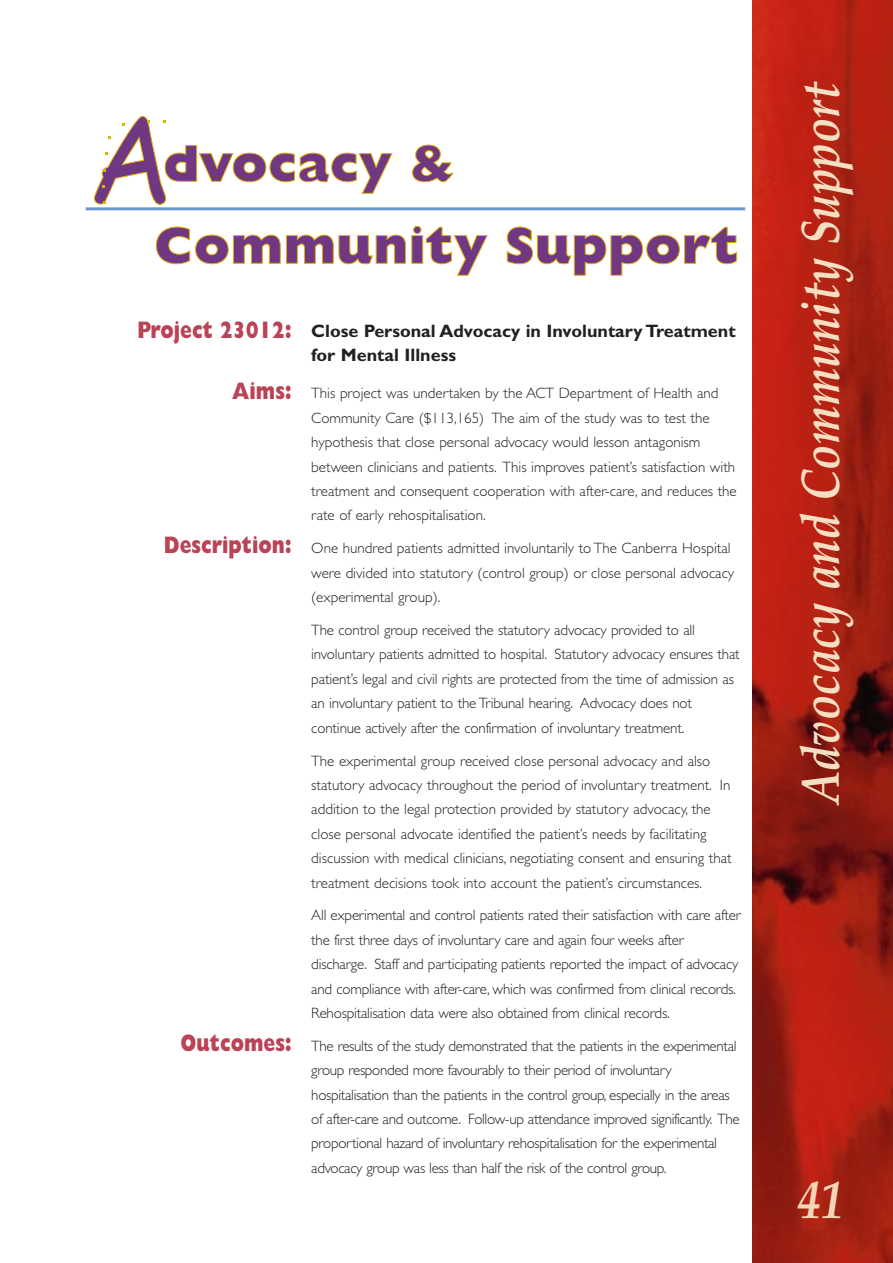
<style>
.page{position:relative;width:893px;height:1263px;background:#fff}
.page>*{position:absolute;margin:0;border:0;box-sizing:border-box;transform-origin:0 0}
.t1{font:italic 700 54px "Palatino";color:#f4dfc2;scale:.85 1}
.t2{font:italic 700 54px "Palatino";color:#f1d7b5;scale:.85 1}
.t3{font:800 24px "Gill Sans";color:#ba4355;scale:.8 1}
.t4{font:700 18px/24.5px "Gill Sans";color:#231f20}
.t5{font:300 15px/24.5px "Gill Sans";letter-spacing:-.01em;color:#231f20}
</style>
<div class="page">
<hr style="left:86px;top:207px;width:659px;height:3px;background:#6895ce">
<img style="left:752px;top:0;width:140px;height:1263px">
<svg style="left:93px;top:116px;width:300px;height:89px"></svg>
<svg style="left:412px;top:144px;width:42px;height:39px"></svg>
<svg style="left:155px;top:225px;width:333px;height:51px"></svg>
<svg style="left:506px;top:226px;width:231px;height:50px"></svg>
<h2 class="t3" style="left:137px;top:322px;width:195px">Project 23012:</h2>
<h2 class="t3" style="left:232px;top:383px;width:76px">Aims:</h2>
<h2 class="t3" style="left:164px;top:536px;width:162px">Description:</h2>
<h2 class="t3" style="left:180px;top:1034px;width:141px">Outcomes:</h2>
<p class="t4" style="left:311px;top:321px;width:426px">Close Personal Advocacy in Involuntary Treatment for Mental Illness</p>
<p class="t5" style="left:311px;top:383px;width:427px">This project was undertaken by the ACT Department of Health and Community Care ($113,165) The aim of the study was to test the hypothesis that close personal advocacy would lesson antagonism between clinicians and patients. This improves patient’s satisfaction with treatment and consequent cooperation with after-care, and reduces the rate of early rehospitalisation.</p>
<p class="t5" style="left:311px;top:538px;width:424px">One hundred patients admitted involuntarily to The Canberra Hospital were divided into statutory (control group) or close personal advocacy (experimental group).</p>
<p class="t5" style="left:311px;top:619px;width:430px">The control group received the statutory advocacy provided to all involuntary patients admitted to hospital. Statutory advocacy ensures that patient’s legal and civil rights are protected from the time of admission as an involuntary patient to the Tribunal hearing. Advocacy does not continue actively after the confirmation of involuntary treatment.</p>
<p class="t5" style="left:311px;top:750px;width:422px">The experimental group received close personal advocacy and also statutory advocacy throughout the period of involuntary treatment. In addition to the legal protection provided by statutory advocacy, the close personal advocate identified the patient’s needs by facilitating discussion with medical clinicians, negotiating consent and ensuring that treatment decisions took into account the patient’s circumstances.</p>
<p class="t5" style="left:311px;top:905px;width:431px">All experimental and control patients rated their satisfaction with care after the first three days of involuntary care and again four weeks after discharge. Staff and participating patients reported the impact of advocacy and compliance with after-care, which was confirmed from clinical records.<br>Rehospitalisation data were also obtained from clinical records.</p>
<p class="t5" style="left:311px;top:1035px;width:430px">The results of the study demonstrated that the patients in the experimental group responded more favourably to their period of involuntary hospitalisation than the patients in the control group, especially in the areas of after-care and outcome. Follow-up attendance improved significantly. The proportional hazard of involuntary rehospitalisation for the experimental advocacy group was less than half the risk of the control group.</p>
<h1 class="t1" style="left:799px;top:804px;width:852px;rotate:-90deg">Advocacy and Community Support</h1>
<h1 class="t2" style="left:797px;top:1179px;width:55px">41</h1>
</div>
